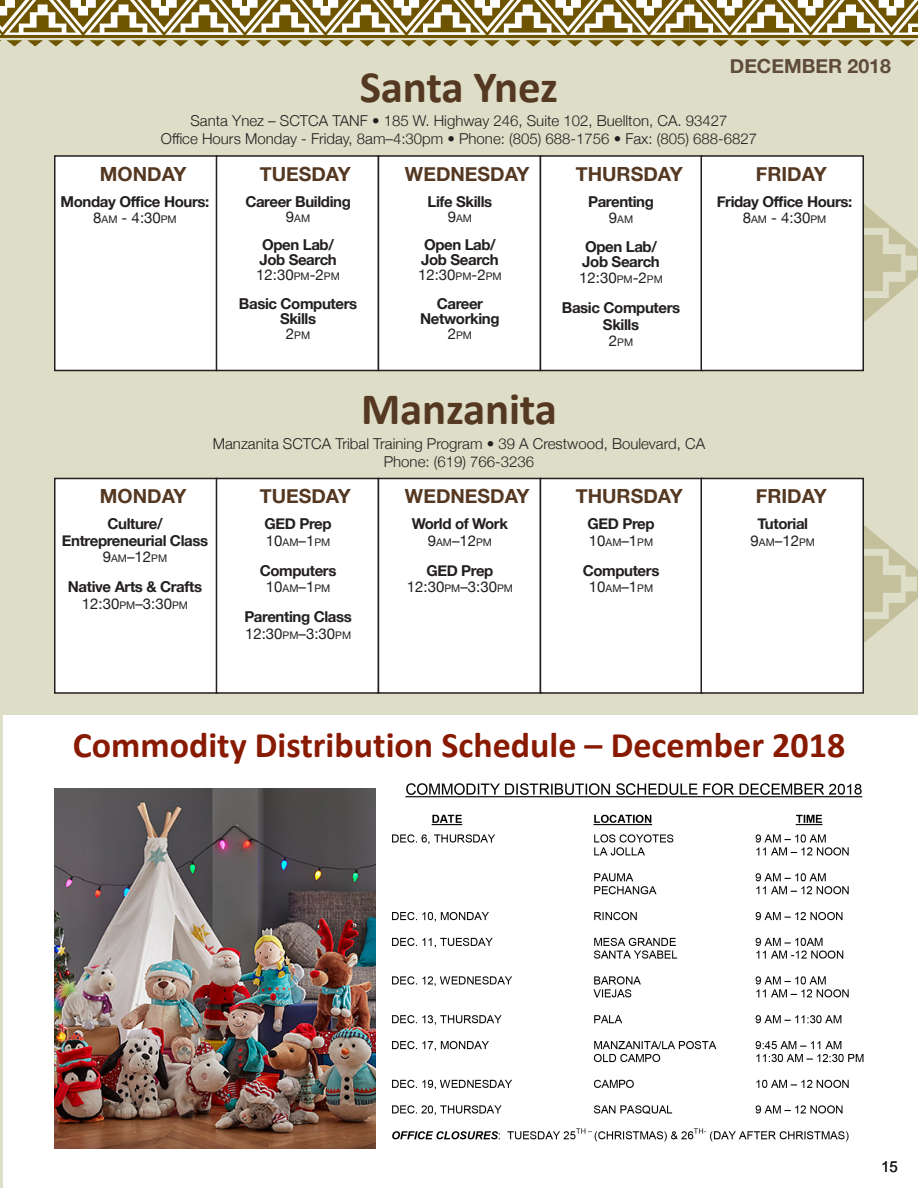
<style>
.page{position:relative;width:918px;height:1188px;background:#fff}
.page>*{position:absolute;margin:0;border:0;box-sizing:border-box;transform-origin:0 0}
.pull_quote_cover{font:700 45px "Calibri";letter-spacing:-.005em;color:#543822}
.TITLE_1{font:700 36px "Calibri";color:#891a02}
.MAIN_TEXT{font:700 19.5px "Helvetica Neue";color:#543822}
.MAIN_TEXT-2{font:700 19.5px "Helvetica Neue";color:#5f4c3b}
.Calendar_CLASS{font:700 15px/15px "Helvetica Neue";letter-spacing:-.025em;color:#231f20;text-align:center}
.MAIN_TEXT-3{font:300 15px "Helvetica Neue";color:#231f20}
.CALENDAR_TIMES{font:15px "Helvetica Neue";color:#231f20}
.t1{font:15px "Arial";color:#231f20}
.CALENDAR_TIMES-2{font:10.5px "Helvetica Neue";color:#231f20}
.s1{font-size:10.5px}
.s2{font-size:15px}
</style>
<div class="page">
<img style="left:54px;top:789px;width:322px;height:360px">
<img style="left:392px;top:783px;width:472px;height:359px">
<hr style="left:0;top:0;width:3px;height:1188px;background:#deddc7">
<div style="left:0;top:0;width:918px;height:715px;background:#deddc7"></div>
<svg style="left:0;top:0;width:918px;height:46px;background:#b2a477"></svg>
<svg style="left:864px;top:204px;width:54px;height:118px"></svg>
<div style="left:55px;top:156px;width:162px;height:214px;background:#fff"></div>
<div style="left:54px;top:155px;width:164px;height:216px;border:2px solid #231f20"></div>
<div style="left:216px;top:156px;width:162px;height:214px;background:#fff"></div>
<div style="left:216px;top:155px;width:163px;height:216px;border:2px solid #231f20"></div>
<div style="left:378px;top:156px;width:162px;height:214px;background:#fff"></div>
<div style="left:378px;top:155px;width:163px;height:216px;border:2px solid #231f20"></div>
<div style="left:540px;top:156px;width:162px;height:214px;background:#fff"></div>
<div style="left:540px;top:155px;width:163px;height:216px;border:2px solid #231f20"></div>
<div style="left:701px;top:156px;width:162px;height:214px;background:#fff"></div>
<div style="left:700px;top:155px;width:164px;height:216px;border:2px solid #231f20"></div>
<svg style="left:864px;top:525px;width:54px;height:118px"></svg>
<div style="left:55px;top:478px;width:162px;height:215px;background:#fff"></div>
<div style="left:54px;top:478px;width:164px;height:216px;border:2px solid #231f20"></div>
<div style="left:216px;top:478px;width:162px;height:215px;background:#fff"></div>
<div style="left:216px;top:478px;width:163px;height:216px;border:2px solid #231f20"></div>
<div style="left:378px;top:478px;width:162px;height:215px;background:#fff"></div>
<div style="left:378px;top:478px;width:163px;height:216px;border:2px solid #231f20"></div>
<div style="left:540px;top:478px;width:162px;height:215px;background:#fff"></div>
<div style="left:540px;top:478px;width:163px;height:216px;border:2px solid #231f20"></div>
<div style="left:701px;top:478px;width:162px;height:215px;background:#fff"></div>
<div style="left:700px;top:478px;width:164px;height:216px;border:2px solid #231f20"></div>
<p class="pull_quote_cover" style="left:360px;top:58px;width:200px">Santa Ynez</p>
<p class="MAIN_TEXT-2" style="left:730px;top:51px;width:163px">DECEMBER 2018</p>
<p class="MAIN_TEXT-3" style="left:190px;top:109px;width:539px">Santa Ynez – SCTCA TANF • 185 W. Highway 246, Suite 102, Buellton, CA. 93427</p>
<p class="MAIN_TEXT-3" style="left:161px;top:127px;width:598px">Office Hours Monday - Friday, 8am–4:30pm • Phone: (805) 688-1756 • Fax: (805) 688-6827</p>
<p class="MAIN_TEXT" style="left:100px;top:159px;width:88px">MONDAY</p>
<p class="MAIN_TEXT" style="left:260px;top:159px;width:93px">TUESDAY</p>
<p class="MAIN_TEXT" style="left:405px;top:159px;width:126px">WEDNESDAY</p>
<p class="MAIN_TEXT" style="left:576px;top:159px;width:108px">THURSDAY</p>
<p class="MAIN_TEXT" style="left:756px;top:159px;width:72px">FRIDAY</p>
<p class="Calendar_CLASS" style="left:61px;top:194px;width:150px">Monday Office Hours:</p>
<p class="CALENDAR_TIMES" style="left:93px;top:207px;width:85px">8<span class="s1">AM</span> - 4:30<span class="s1">PM</span></p>
<p class="Calendar_CLASS" style="left:245px;top:194px;width:107px">Career Building</p>
<p class="CALENDAR_TIMES-2" style="left:286px;top:210px;width:26px"><span class="s2">9</span>AM</p>
<p class="Calendar_CLASS" style="left:262px;top:238px;width:73px">Open Lab/</p>
<p class="Calendar_CLASS" style="left:259px;top:253px;width:79px">Job Search</p>
<p class="CALENDAR_TIMES" style="left:256px;top:264px;width:85px">12:30<span class="s1">PM</span>-2<span class="s1">PM</span></p>
<p class="Calendar_CLASS" style="left:239px;top:296px;width:120px">Basic Computers</p>
<p class="Calendar_CLASS" style="left:280px;top:311px;width:38px">Skills</p>
<p class="CALENDAR_TIMES-2" style="left:286px;top:327px;width:26px"><span class="s2">2</span>PM</p>
<p class="Calendar_CLASS" style="left:428px;top:194px;width:66px">Life Skills</p>
<p class="CALENDAR_TIMES-2" style="left:448px;top:210px;width:26px"><span class="s2">9</span>AM</p>
<p class="Calendar_CLASS" style="left:424px;top:238px;width:73px">Open Lab/</p>
<p class="Calendar_CLASS" style="left:421px;top:253px;width:79px">Job Search</p>
<p class="CALENDAR_TIMES" style="left:418px;top:264px;width:85px">12:30<span class="s1">PM</span>-2<span class="s1">PM</span></p>
<p class="Calendar_CLASS" style="left:420px;top:296px;width:81px">Career<br>Networking</p>
<p class="CALENDAR_TIMES-2" style="left:448px;top:327px;width:26px"><span class="s2">2</span>PM</p>
<p class="Calendar_CLASS" style="left:588px;top:194px;width:67px">Parenting</p>
<p class="CALENDAR_TIMES-2" style="left:609px;top:212px;width:26px"><span class="s2">9</span>AM</p>
<p class="Calendar_CLASS" style="left:585px;top:239px;width:73px">Open Lab/</p>
<p class="Calendar_CLASS" style="left:582px;top:254px;width:79px">Job Search</p>
<p class="CALENDAR_TIMES" style="left:579px;top:267px;width:85px">12:30<span class="s1">PM</span>-2<span class="s1">PM</span></p>
<p class="Calendar_CLASS" style="left:562px;top:301px;width:120px">Basic Computers</p>
<p class="Calendar_CLASS" style="left:603px;top:317px;width:38px">Skills</p>
<p class="CALENDAR_TIMES-2" style="left:609px;top:335px;width:26px"><span class="s2">2</span>PM</p>
<p class="Calendar_CLASS" style="left:717px;top:194px;width:137px">Friday Office Hours:</p>
<p class="CALENDAR_TIMES" style="left:743px;top:207px;width:85px">8<span class="s1">AM</span> - 4:30<span class="s1">PM</span></p>
<p class="pull_quote_cover" style="left:361px;top:381px;width:198px">Manzanita</p>
<p class="MAIN_TEXT-3" style="left:213px;top:431px;width:494px">Manzanita SCTCA Tribal Training Program • 39 A Crestwood, Boulevard, CA</p>
<p class="MAIN_TEXT-3" style="left:384px;top:449px;width:152px">Phone: (619) 766-3236</p>
<p class="MAIN_TEXT" style="left:100px;top:481px;width:88px">MONDAY</p>
<p class="MAIN_TEXT" style="left:260px;top:481px;width:93px">TUESDAY</p>
<p class="MAIN_TEXT" style="left:405px;top:481px;width:126px">WEDNESDAY</p>
<p class="MAIN_TEXT" style="left:576px;top:481px;width:108px">THURSDAY</p>
<p class="MAIN_TEXT" style="left:756px;top:481px;width:72px">FRIDAY</p>
<p class="Calendar_CLASS" style="left:62px;top:516px;width:148px;line-height:16.5px">Culture/<br>Entrepreneurial Class</p>
<p class="CALENDAR_TIMES" style="left:103px;top:546px;width:66px">9<span class="s1">AM</span>–12<span class="s1">PM</span></p>
<p class="Calendar_CLASS" style="left:68px;top:580px;width:136px">Native Arts &amp; Crafts</p>
<p class="CALENDAR_TIMES" style="left:82px;top:592px;width:108px">12:30<span class="s1">PM</span>–3:30<span class="s1">PM</span></p>
<p class="Calendar_CLASS" style="left:265px;top:517px;width:69px">GED Prep</p>
<p class="CALENDAR_TIMES" style="left:266px;top:529px;width:66px">10<span class="s1">AM</span>–1<span class="s1">PM</span></p>
<p class="Calendar_CLASS" style="left:260px;top:563px;width:78px">Computers</p>
<p class="CALENDAR_TIMES" style="left:266px;top:576px;width:66px">10<span class="s1">AM</span>–1<span class="s1">PM</span></p>
<p class="Calendar_CLASS" style="left:244px;top:610px;width:109px">Parenting Class</p>
<p class="CALENDAR_TIMES" style="left:245px;top:622px;width:108px">12:30<span class="s1">PM</span>–3:30<span class="s1">PM</span></p>
<p class="Calendar_CLASS" style="left:412px;top:517px;width:98px">World of Work</p>
<p class="CALENDAR_TIMES" style="left:428px;top:529px;width:66px">9<span class="s1">AM</span>–12<span class="s1">PM</span></p>
<p class="Calendar_CLASS" style="left:426px;top:563px;width:69px">GED Prep</p>
<p class="CALENDAR_TIMES" style="left:407px;top:576px;width:108px">12:30<span class="s1">PM</span>–3:30<span class="s1">PM</span></p>
<p class="Calendar_CLASS" style="left:588px;top:517px;width:69px">GED Prep</p>
<p class="CALENDAR_TIMES" style="left:589px;top:529px;width:66px">10<span class="s1">AM</span>–1<span class="s1">PM</span></p>
<p class="Calendar_CLASS" style="left:583px;top:563px;width:78px">Computers</p>
<p class="CALENDAR_TIMES" style="left:589px;top:576px;width:66px">10<span class="s1">AM</span>–1<span class="s1">PM</span></p>
<p class="Calendar_CLASS" style="left:758px;top:517px;width:52px">Tutorial</p>
<p class="CALENDAR_TIMES" style="left:751px;top:529px;width:66px">9<span class="s1">AM</span>–12<span class="s1">PM</span></p>
<p class="TITLE_1" style="left:73px;top:722px;width:774px">Commodity Distribution Schedule – December 2018</p>
<p class="t1" style="left:881px;top:1157px;width:18px">15</p>
</div>
